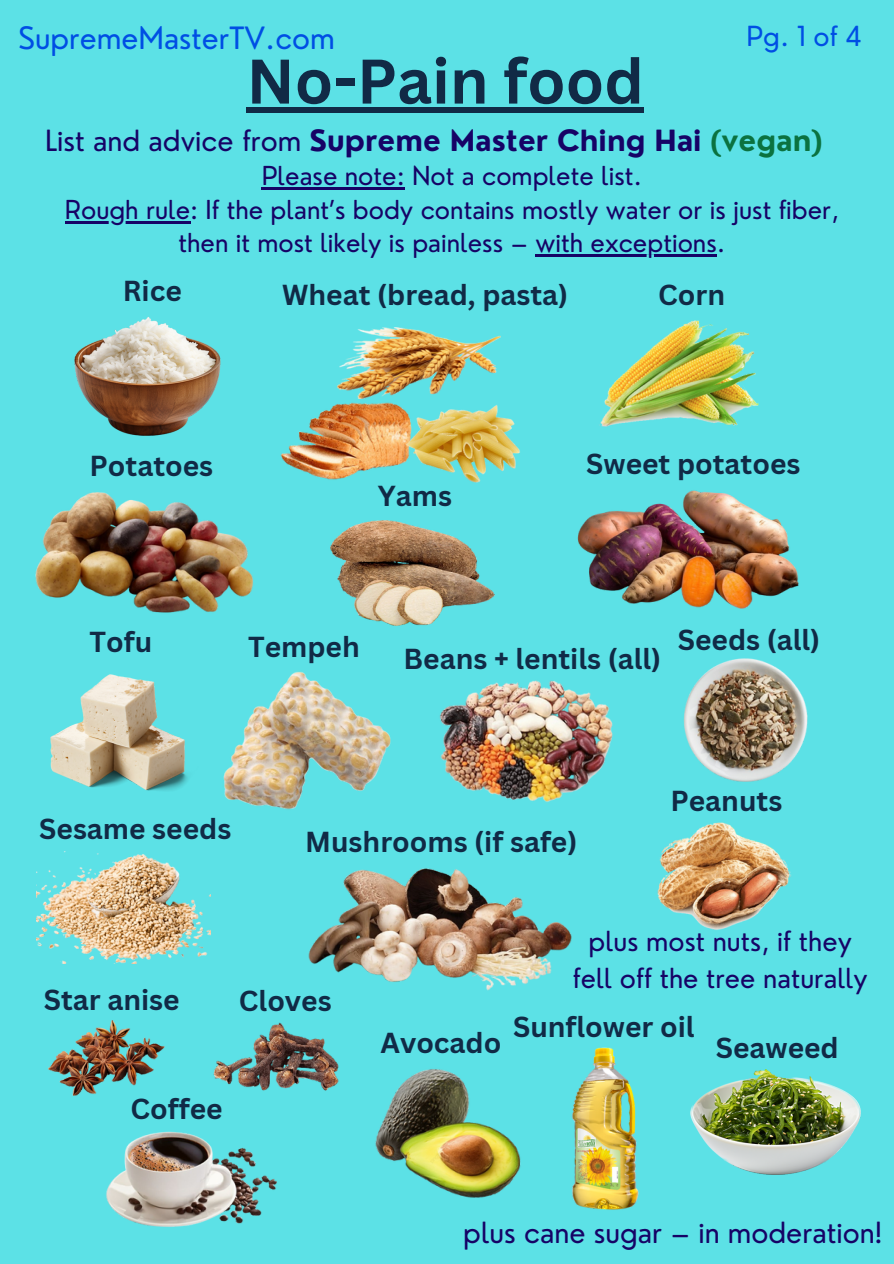
<style>
.page{position:relative;width:894px;height:1264px;background:#fff}
.page>*{position:absolute;margin:0;border:0;box-sizing:border-box;transform-origin:0 0}
.t1{font:700 61.5px "Canva Sans";color:#112a46}
.t2{font:30px "Nourd";color:#004ee4}
.t3{font:700 28.5px "Nourd";color:#160366}
.t4{font:28.5px "Nourd";color:#160366}
.t5{font:700 28.2px "Canva Sans";color:#112a46}
.t6{font:27px "Nourd";color:#160366}
.t7{font:27px "Nourd";color:#004ee4}
.t8{font:25.5px/33.8px "Nourd";color:#160366;text-align:center}
.s1{font-weight:400}
.s2{color:#0b7240}
</style>
<div class="page">
<div style="left:0;top:0;width:893px;height:1263px;background:#5ce1e6"></div>
<img style="left:74px;top:316px;width:147px;height:120px">
<img style="left:337px;top:328px;width:163px;height:67px">
<img style="left:280px;top:393px;width:138px;height:87px">
<img style="left:400px;top:399px;width:120px;height:84px">
<img style="left:599px;top:320px;width:160px;height:107px">
<img style="left:50px;top:674px;width:138px;height:117px">
<img style="left:223px;top:671px;width:168px;height:139px">
<img style="left:690px;top:1069px;width:170px;height:105px">
<img style="left:36px;top:851px;width:175px;height:112px">
<img style="left:657px;top:822px;width:135px;height:108px">
<img style="left:440px;top:680px;width:173px;height:122px">
<img style="left:308px;top:868px;width:263px;height:122px">
<img style="left:375px;top:1069px;width:146px;height:129px">
<img style="left:330px;top:521px;width:164px;height:105px">
<img style="left:577px;top:490px;width:222px;height:119px">
<img style="left:35px;top:492px;width:218px;height:121px">
<img style="left:572px;top:1047px;width:67px;height:163px">
<img style="left:49px;top:1020px;width:103px;height:75px">
<img style="left:152px;top:1022px;width:249px;height:104px">
<img style="left:106px;top:1124px;width:174px;height:103px">
<img style="left:683px;top:658px;width:125px;height:124px">
<div style="left:246px;top:107px;width:397px;height:6px;background:#112a46"></div>
<hr style="left:262px;top:187px;width:142px;height:2px;background:#160366">
<hr style="left:65px;top:221px;width:125px;height:2px;background:#160366">
<hr style="left:535px;top:255px;width:181px;height:2px;background:#160366">
<p class="t2" style="left:19px;top:19px;width:317px">SupremeMasterTV.com</p>
<h2 class="t1" style="left:246px;top:38px;width:399px">No-Pain food</h2>
<p class="t7" style="left:746px;top:19px;width:117px">Pg. 1 of 4</p>
<h2 class="t3" style="left:45px;top:122px;width:778px"><span class="s1">List and advice from</span> Supreme Master Ching Hai <span class="s2">(vegan)</span></h2>
<h2 class="t8" style="left:262px;top:158px;width:382px">Please note: Not a complete list.</h2>
<h2 class="t8" style="left:65px;top:192px;width:775px">Rough rule: If the plant’s body contains mostly water or is just fiber, then it most likely is painless – with exceptions.</h2>
<h2 class="t5" style="left:123px;top:270px;width:61px">Rice</h2>
<h2 class="t5" style="left:282px;top:275px;width:287px">Wheat (bread, pasta)</h2>
<p class="t5" style="left:658px;top:275px;width:68px">Corn</p>
<p class="t5" style="left:90px;top:446px;width:125px">Potatoes</p>
<p class="t5" style="left:377px;top:476px;width:76px">Yams</p>
<p class="t5" style="left:586px;top:444px;width:216px">Sweet potatoes</p>
<h2 class="t5" style="left:89px;top:622px;width:64px">Tofu</h2>
<p class="t5" style="left:248px;top:626px;width:113px">Tempeh</p>
<h2 class="t5" style="left:403px;top:639px;width:259px">Beans + lentils (all)</h2>
<h3 class="t5" style="left:677px;top:620px;width:144px">Seeds (all)</h3>
<h2 class="t5" style="left:670px;top:781px;width:113px">Peanuts</h2>
<p class="t5" style="left:39px;top:808px;width:193px">Sesame seeds</p>
<p class="t5" style="left:305px;top:821px;width:274px">Mushrooms (if safe)</p>
<p class="t5" style="left:44px;top:979px;width:137px">Star anise</p>
<h2 class="t5" style="left:239px;top:980px;width:94px">Cloves</h2>
<p class="t5" style="left:130px;top:1088px;width:94px">Coffee</p>
<h2 class="t5" style="left:380px;top:1022px;width:122px">Avocado</h2>
<h2 class="t6" style="left:588px;top:923px;width:265px">plus most nuts, if they</h2>
<p class="t6" style="left:572px;top:960px;width:296px">fell off the tree naturally</p>
<p class="t5" style="left:513px;top:1007px;width:183px">Sunflower oil</p>
<p class="t5" style="left:715px;top:1028px;width:124px">Seaweed</p>
<p class="t4" style="left:463px;top:1214px;width:420px">plus cane sugar – in moderation!</p>
</div>
